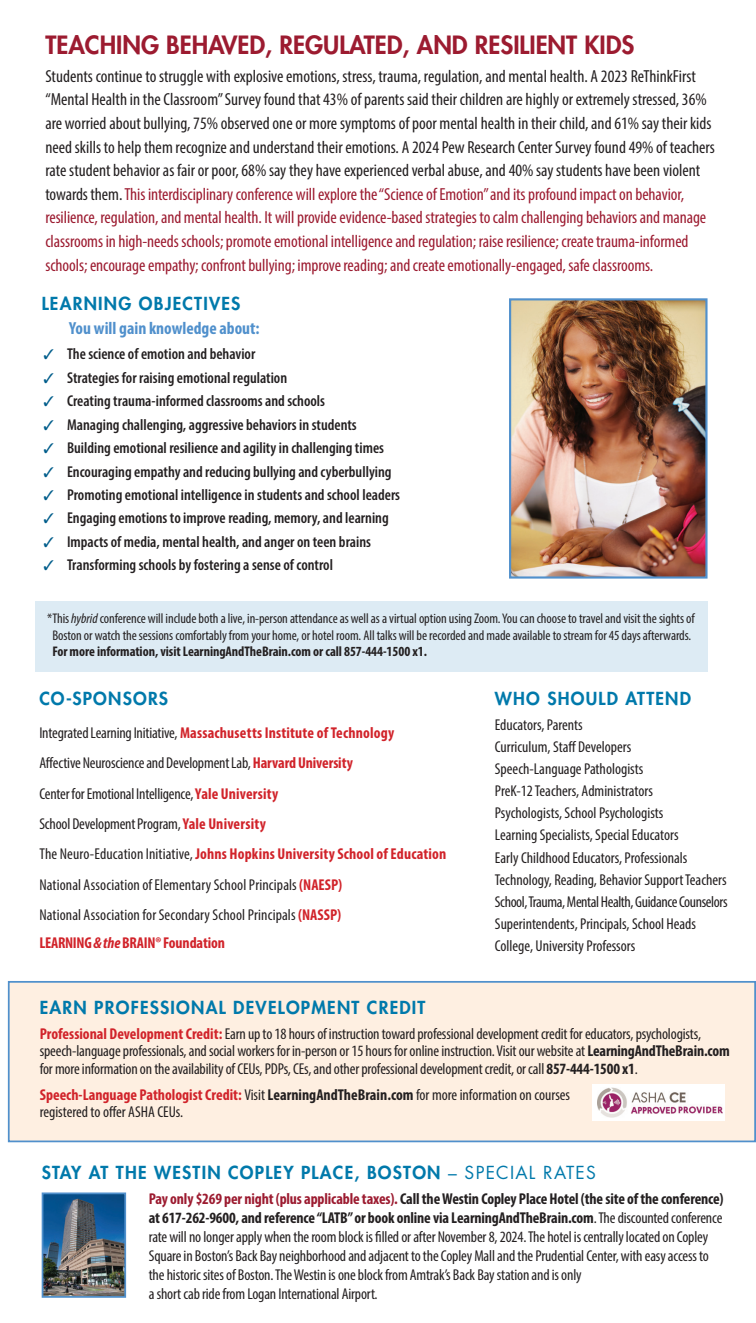
<style>
.page{position:relative;width:756px;height:1323px;background:#fff}
.page>*{position:absolute;margin:0;border:0;box-sizing:border-box;transform-origin:0 0}
.description_of_conference{font:800 24.5px "Futura Std";color:#9c1b30}
.description_of_conference-2{font:condensed 17.5px/23.6px "Myriad Pro";letter-spacing:-.005em;color:#231f20}
.topic_group_title_-_workshops{font:800 17.5px "Futura Std";letter-spacing:.07em;color:#0079ab}
.Workshop__sub_title{font:700 condensed 17.5px "Myriad Pro";color:#5090cc}
.Topic_Workshop_Description{font:condensed 15.75px/17.5px "Myriad Pro";letter-spacing:-.01em;color:#231f20}
.Topic_Author_Description{font:condensed 15.75px/18.9px "Myriad Pro";letter-spacing:-.01em;color:#231f20}
.t1{font:600 condensed 15.75px "Myriad Pro";color:#231f20}
.Topic_Workshop_Description-2{font:700 condensed 15.75px "Myriad Pro";letter-spacing:.01em;color:#d1232a}
.Topic_Workshop_Description-3{font:condensed 15.75px "Myriad Pro";letter-spacing:.01em;color:#231f20}
.Topic_Workshop_Description-4{font:700 condensed 15.75px "Myriad Pro";letter-spacing:-.015em;color:#d1232a}
.description_of_conference-3{font:condensed 14px/16.6px "Myriad Pro";letter-spacing:-.005em;color:#231f20}
.s1{color:#9c1b30}
.s2{color:#005d8b}
.s3{font-style:italic}
.s4{font-weight:700}
.s5{font-weight:400;color:#231f20}
.s6{font-weight:700;color:#d1232a}
.s7{font-weight:400}
.s8{font-weight:700;color:#9c1b30}
</style>
<div class="page">
<div style="left:9px;top:982px;width:746px;height:159px;background:#feefe1"></div>
<div style="left:8px;top:981px;width:748px;height:161px;border:2px solid #5090cc"></div>
<img style="left:512px;top:301px;width:193px;height:275px">
<div style="left:509px;top:298px;width:199px;height:281px;border:2px solid #5090cc"></div>
<div style="left:35px;top:601px;width:673px;height:70px;background:#ddebf4"></div>
<img style="left:45px;top:1195px;width:78px;height:100px">
<div style="left:42px;top:1192px;width:84px;height:106px;border:2px solid #5090cc"></div>
<div style="left:593px;top:1084px;width:132px;height:36px;background:#fff"></div>
<img style="left:598px;top:1087px;width:124px;height:31px">
<p class="description_of_conference" style="left:45px;top:30px;width:591px">TEACHING BEHAVED, REGULATED, AND RESILIENT KIDS</p>
<p class="description_of_conference-2" style="left:45px;top:64px;width:671px">Students continue to struggle with explosive emotions, stress, trauma, regulation, and mental health. A 2023 ReThinkFirst “Mental Health in the Classroom” Survey found that 43% of parents said their children are highly or extremely stressed, 36% are worried about bullying, 75% observed one or more symptoms of poor mental health in their child, and 61% say their kids need skills to help them recognize and understand their emotions. A 2024 Pew Research Center Survey found 49% of teachers rate student behavior as fair or poor, 68% say they have experienced verbal abuse, and 40% say students have been violent towards them. <span class="s1">This interdisciplinary conference will explore the “Science of Emotion” and its profound impact on behavior, resilience, regulation, and mental health. It will provide evidence-based strategies to calm challenging behaviors and manage classrooms in high-needs schools; promote emotional intelligence and regulation; raise resilience; create trauma-informed schools; encourage empathy; confront bullying; improve reading; and create emotionally-engaged, safe classrooms.</span></p>
<p class="topic_group_title_-_workshops" style="left:42px;top:293px;width:200px">LEARNING OBJECTIVES</p>
<p class="Workshop__sub_title" style="left:69px;top:317px;width:192px">You will gain knowledge about:</p>
<p class="t1" style="left:43px;top:344px;width:213px"><span class="s2">✓</span> The science of emotion and behavior</p>
<p class="t1" style="left:43px;top:368px;width:245px"><span class="s2">✓</span> Strategies for raising emotional regulation</p>
<p class="t1" style="left:43px;top:391px;width:283px"><span class="s2">✓</span> Creating trauma-informed classrooms and schools</p>
<p class="t1" style="left:43px;top:415px;width:315px"><span class="s2">✓</span> Managing challenging, aggressive behaviors in students</p>
<p class="t1" style="left:43px;top:438px;width:342px"><span class="s2">✓</span> Building emotional resilience and agility in challenging times</p>
<p class="t1" style="left:43px;top:462px;width:350px"><span class="s2">✓</span> Encouraging empathy and reducing bullying and cyberbullying</p>
<p class="t1" style="left:43px;top:485px;width:358px"><span class="s2">✓</span> Promoting emotional intelligence in students and school leaders</p>
<p class="t1" style="left:43px;top:509px;width:347px"><span class="s2">✓</span> Engaging emotions to improve reading, memory, and learning</p>
<p class="t1" style="left:43px;top:532px;width:329px"><span class="s2">✓</span> Impacts of media, mental health, and anger on teen brains</p>
<p class="t1" style="left:43px;top:555px;width:291px"><span class="s2">✓</span> Transforming schools by fostering a sense of control</p>
<p class="description_of_conference-3" style="left:52px;top:610px;width:644px;text-indent:-5px">*This <span class="s3">hybrid</span> conference will include both a live, in-person attendance as well as a virtual option using Zoom. You can choose to travel and visit the sights of<br>Boston or watch the sessions comfortably from your home, or hotel room. All talks will be recorded and made available to stream for 45 days afterwards.<br><span class="s4">For more information, visit LearningAndTheBrain.com or call 857-444-1500 x1.</span></p>
<p class="topic_group_title_-_workshops" style="left:39px;top:687px;width:130px">CO-SPONSORS</p>
<p class="Topic_Workshop_Description-2" style="left:39px;top:723px;width:356px"><span class="s5">Integrated Learning Initiative,</span>Massachusetts Institute of Technology</p>
<p class="Topic_Workshop_Description" style="left:39px;top:754px;width:315px">Affective Neuroscience and Development Lab, <span class="s6">Harvard University</span></p>
<p class="Topic_Workshop_Description" style="left:39px;top:785px;width:241px">Center for Emotional Intelligence, <span class="s6">Yale University</span></p>
<p class="Topic_Workshop_Description" style="left:39px;top:815px;width:228px">School Development Program, <span class="s6">Yale University</span></p>
<p class="Topic_Workshop_Description-2" style="left:39px;top:844px;width:409px"><span class="s5">The Neuro-Education Initiative,</span> Johns Hopkins University School of Education</p>
<p class="Topic_Workshop_Description" style="left:39px;top:876px;width:304px">National Association of Elementary School Principals <span class="s6">(NAESP)</span></p>
<p class="Topic_Workshop_Description-3" style="left:39px;top:905px;width:303px">National Association for Secondary School Principals <span class="s6">(NASSP)</span></p>
<p class="Topic_Workshop_Description-4" style="left:39px;top:933px;width:187px">LEARNING <span class="s3">&amp; the</span> BRAIN® Foundation</p>
<p class="topic_group_title_-_workshops" style="left:495px;top:687px;width:198px">WHO SHOULD ATTEND</p>
<p class="Topic_Workshop_Description" style="left:495px;top:715px;width:89px">Educators, Parents</p>
<p class="Topic_Workshop_Description" style="left:495px;top:738px;width:138px">Curriculum, Staff Developers</p>
<p class="Topic_Workshop_Description" style="left:495px;top:760px;width:150px">Speech-Language Pathologists</p>
<p class="Topic_Workshop_Description" style="left:495px;top:782px;width:159px">PreK-12 Teachers, Administrators</p>
<p class="Topic_Workshop_Description" style="left:495px;top:804px;width:170px">Psychologists, School Psychologists</p>
<p class="Topic_Workshop_Description" style="left:495px;top:826px;width:185px">Learning Specialists, Special Educators</p>
<p class="Topic_Workshop_Description" style="left:495px;top:849px;width:194px">Early Childhood Educators, Professionals</p>
<p class="Topic_Workshop_Description" style="left:495px;top:871px;width:233px">Technology, Reading, Behavior Support Teachers</p>
<p class="Topic_Workshop_Description" style="left:495px;top:893px;width:234px">School, Trauma, Mental Health, Guidance Counselors</p>
<p class="Topic_Workshop_Description" style="left:495px;top:915px;width:203px">Superintendents, Principals, School Heads</p>
<p class="Topic_Workshop_Description" style="left:495px;top:937px;width:142px">College, University Professors</p>
<p class="topic_group_title_-_workshops" style="left:40px;top:996px;width:387px">EARN PROFESSIONAL DEVELOPMENT CREDIT</p>
<p class="Topic_Workshop_Description" style="left:40px;top:1025px;width:692px"><span class="s6">Professional Development Credit:</span> Earn up to 18 hours of instruction toward professional development credit for educators, psychologists, speech-language professionals, and social workers for in-person or 15 hours for online instruction. Visit our website at <span class="s4">LearningAndTheBrain.com </span>for more information on the availability of CEUs, PDPs, CEs, and other professional development credit, or call <span class="s4">857-444-1500 x1</span>.</p>
<p class="Topic_Workshop_Description" style="left:40px;top:1086px;width:532px"><span class="s6">Speech-Language Pathologist Credit:</span> Visit <span class="s4">LearningAndTheBrain.com</span> for more information on courses registered to offer ASHA CEUs.</p>
<p class="topic_group_title_-_workshops" style="left:42px;top:1162px;width:556px">STAY AT THE WESTIN COPLEY PLACE, BOSTON <span class="s7">– SPECIAL RATES</span></p>
<p class="Topic_Author_Description" style="left:149px;top:1189px;width:576px"><span class="s8">Pay only $269 per night (plus applicable taxes).</span> <span class="s4">Call the Westin Copley Place Hotel (the site of the conference) at 617-262-9600, and reference “LATB” or book online via LearningAndTheBrain.com</span>. The discounted conference rate will no longer apply when the room block is filled or after November 8, 2024. The hotel is centrally located on Copley Square in Boston’s Back Bay neighborhood and adjacent to the Copley Mall and the Prudential Center, with easy access to the historic sites of Boston. The Westin is one block from Amtrak’s Back Bay station and is only<br>a short cab ride from Logan International Airport.</p>
</div>
